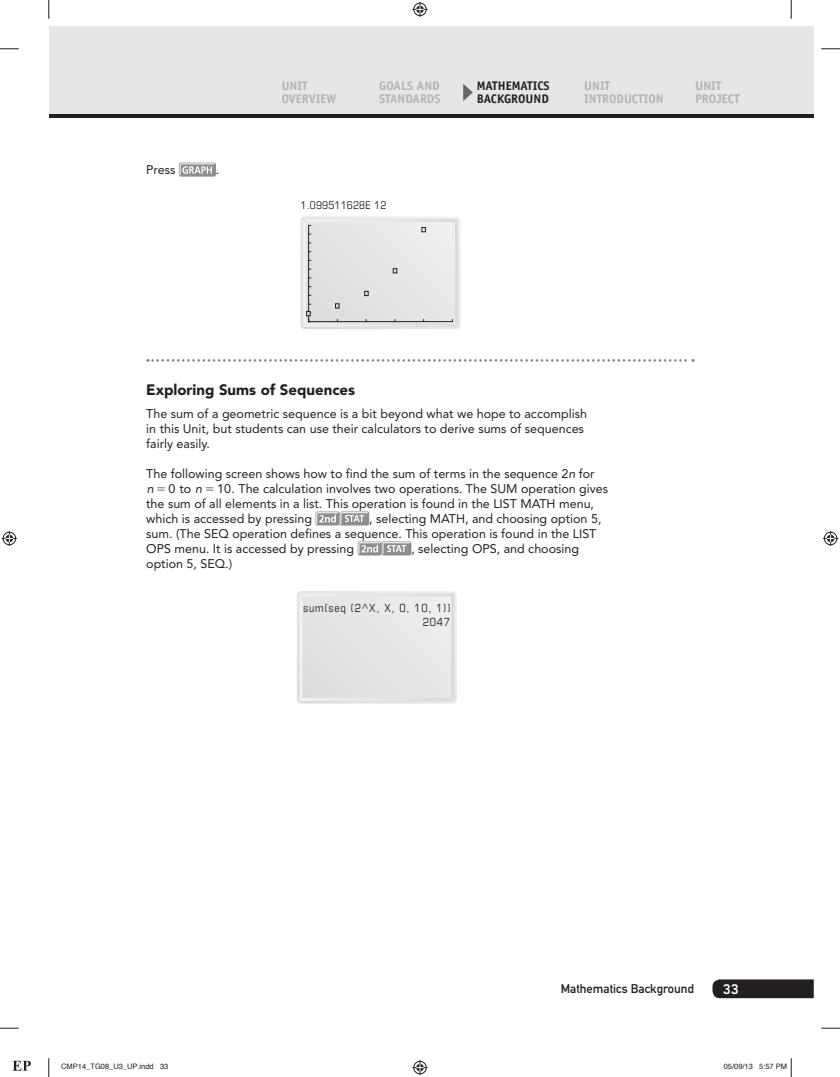
<style>
.page{position:relative;width:840px;height:1077px;background:#fff}
.page>*{position:absolute;margin:0;border:0;box-sizing:border-box;transform-origin:0 0}
.t1{font:900 15px "Avenir LT Std";color:#231f20}
.t2{font:800 13.75px "Avenir LT Std";color:#fff}
.t3{font:12.5px/15px "Avenir LT Std";color:#231f20}
.t4{font:700 12.5px/13.1px "Officina Sans Std";color:#b3b3b3}
.t5{font:700 12.5px/13.1px "Officina Sans Std";color:#231f20}
.t6{font:12.5px "DIN Mittelschrift Std";color:#231f20}
.t7{font:condensed 11.25px/14.1px "Eurostile LT Std";letter-spacing:.07em;color:#231f20;text-align:right}
.t8{font:condensed 10.62px "Eurostile LT Std";letter-spacing:.025em;color:#231f20}
.t9{font:7.5px "Helvetica";color:#231f20}
.s1{font-style:italic}
.s2{font-family:"Pearson MATHPRO02"}
</style>
<div class="page">
<div style="left:49px;top:88px;width:765px;height:30px;background:#231f20"></div>
<div style="left:49px;top:26px;width:765px;height:88px;background:#e6e6e6"></div>
<svg style="left:463px;top:84px;width:10px;height:17px"></svg>
<svg style="left:147px;top:359px;width:546px;height:2px"></svg>
<svg style="left:179px;top:163px;width:37px;height:14px"></svg>
<svg style="left:180px;top:163px;width:35px;height:13px"></svg>
<svg style="left:301px;top:216px;width:160px;height:113px;background:#e2e2e2"></svg>
<svg style="left:340px;top:511px;width:29px;height:14px"></svg>
<svg style="left:316px;top:511px;width:24px;height:14px"></svg>
<svg style="left:316px;top:512px;width:52px;height:12px"></svg>
<svg style="left:382px;top:541px;width:29px;height:14px"></svg>
<svg style="left:358px;top:541px;width:24px;height:14px"></svg>
<svg style="left:358px;top:542px;width:52px;height:12px"></svg>
<svg style="left:297px;top:591px;width:160px;height:112px;background:#e5e5e5"></svg>
<svg style="left:712px;top:979px;width:102px;height:18px;background:#2b2829"></svg>
<svg style="left:0;top:48px;width:19px;height:2px"></svg>
<svg style="left:821px;top:48px;width:19px;height:2px"></svg>
<svg style="left:0;top:1027px;width:19px;height:1px"></svg>
<svg style="left:821px;top:1027px;width:19px;height:1px"></svg>
<svg style="left:48px;top:0;width:2px;height:19px"></svg>
<svg style="left:48px;top:1058px;width:2px;height:18px"></svg>
<svg style="left:790px;top:0;width:2px;height:19px"></svg>
<svg style="left:412px;top:2px;width:16px;height:15px"></svg>
<svg style="left:412px;top:1060px;width:16px;height:14px"></svg>
<svg style="left:2px;top:531px;width:15px;height:15px"></svg>
<svg style="left:823px;top:531px;width:15px;height:15px"></svg>
<svg style="left:790px;top:1058px;width:2px;height:18px"></svg>
<svg style="left:12px;top:1060px;width:19px;height:10px"></svg>
<p class="t3" style="left:146px;top:162px;width:31px">Press</p>
<p class="t3" style="left:216px;top:162px;width:5px">.</p>
<p class="t4" style="left:282px;top:79px;width:56px">UNIT<br>OVERVIEW</p>
<p class="t4" style="left:379px;top:79px;width:63px">GOALS AND<br>STANDARDS</p>
<p class="t5" style="left:477px;top:79px;width:74px">MATHEMATICS<br>BACKGROUND</p>
<p class="t4" style="left:584px;top:79px;width:81px">UNIT<br>INTRODUCTION</p>
<p class="t4" style="left:696px;top:79px;width:46px">UNIT<br>PROJECT</p>
<p class="t8" style="left:301px;top:199px;width:87px">1.099511628E 12</p>
<p class="t1" style="left:146px;top:381px;width:210px">Exploring Sums of Sequences</p>
<p class="t3" style="left:146px;top:406px;width:442px">The sum of a geometric sequence is a bit beyond what we hope to accomplish in this Unit, but students can use their calculators to derive sums of sequences fairly easily.</p>
<p class="t3" style="left:146px;top:466px;width:463px">The following screen shows how to find the sum of terms in the sequence 2<span class="s1">n</span> for<br><span class="s1">n</span> <span class="s2">=</span> 0 to <span class="s1">n</span> <span class="s2">=</span> 10. The calculation involves two operations. The SUM operation gives the sum of all elements in a list. This operation is found in the LIST MATH menu, which is accessed by pressing</p>
<p class="t3" style="left:146px;top:511px;width:457px;text-indent:223px">, selecting MATH, and choosing option 5, sum. (The SEQ operation defines a sequence. This operation is found in the LIST<br>OPS menu. It is accessed by pressing</p>
<p class="t3" style="left:411px;top:541px;width:169px">, selecting OPS, and choosing</p>
<p class="t3" style="left:146px;top:556px;width:87px">option 5, SEQ.)</p>
<p class="t7" style="left:303px;top:601px;width:149px">sum(seq (2^X, X, 0, 10, 1))<br>2047</p>
<p class="t6" style="left:561px;top:981px;width:135px">Mathematics Background</p>
<p class="t2" style="left:723px;top:980px;width:18px">33</p>
<p class="t9" style="left:61px;top:1060px;width:109px">CMP14_TG08_U3_UP.indd 33</p>
<p class="t9" style="left:724px;top:1060px;width:65px">05/09/13 5:57 PM</p>
</div>
